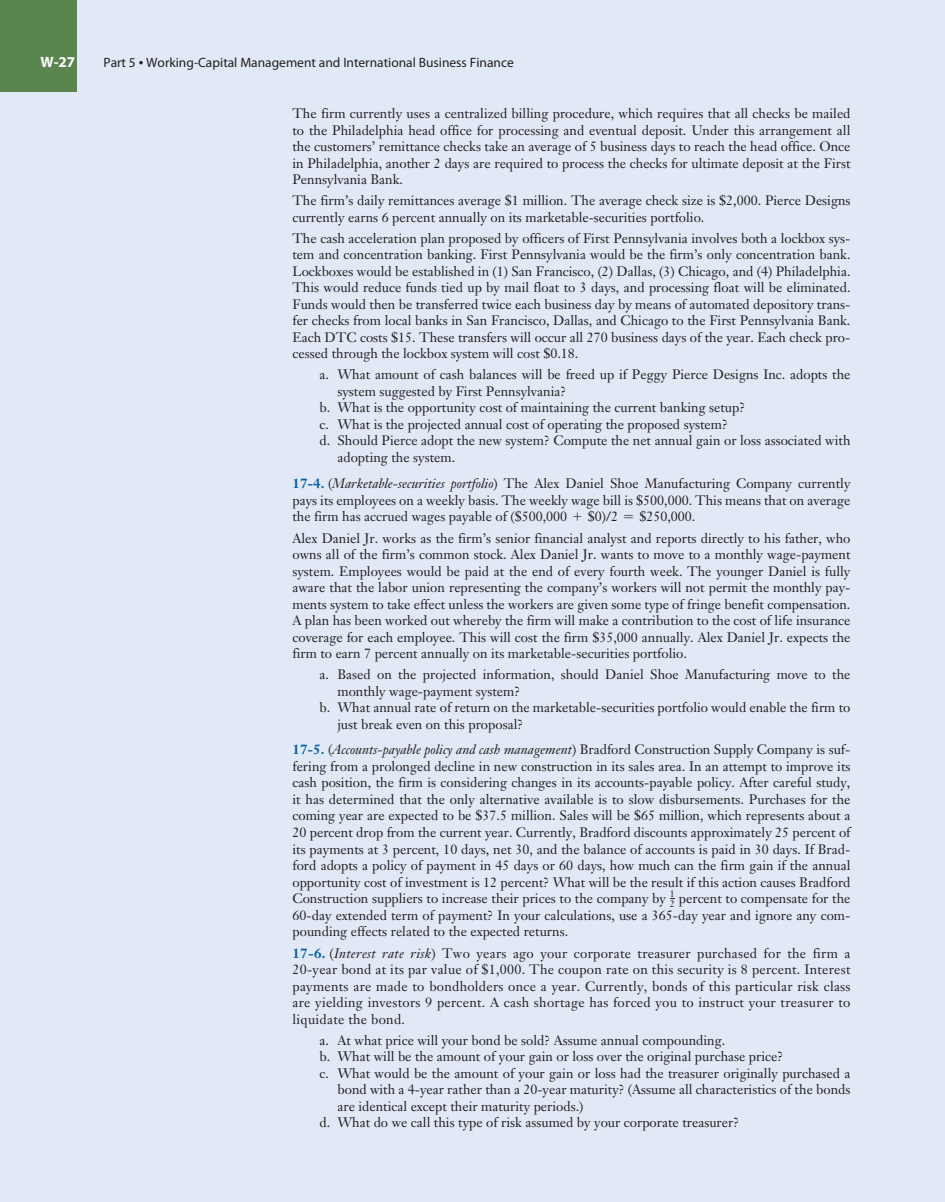
<style>
.page{position:relative;width:945px;height:1202px;background:#fff}
.page>*{position:absolute;margin:0;border:0;box-sizing:border-box;transform-origin:0 0}
.t1{font:700 15px "Myriad Pro";color:#fff}
.t2{font:13.5px/16.5px "Janson Text LT Std";color:#231f20;text-align:justify}
.t3{font:13.5px "Myriad Pro";color:#231f20}
.s1{font-size:16.5px}
.s2{font-weight:700;color:#015ea5}
.s3{font-style:italic}
.s4{font-family:"Pearson MATHPRO02"}
.s5{font-family:"Pearson MATHPRO08"}
</style>
<div class="page">
<div style="left:0;top:0;width:932px;height:1202px;background:#e1e9f6"></div>
<div style="left:932px;top:0;width:13px;height:1202px;background:#e1e9f6"></div>
<div style="left:0;top:0;width:76px;height:92px;background:#5a854e"></div>
<p class="t1" style="left:40px;top:53px;width:36px">W-27</p>
<p class="t3" style="left:104px;top:55px;width:412px">Part 5 <span class="s1">•</span> Working-Capital Management and International Business Finance</p>
<p class="t2" style="left:292px;top:105px;width:560px">The firm currently uses a centralized billing procedure, which requires that all checks be mailed to the Philadelphia head office for processing and eventual deposit. Under this arrangement all the customers’ remittance checks take an average of 5 business days to reach the head office. Once in Philadelphia, another 2 days are required to process the checks for ultimate deposit at the First Pennsylvania Bank.</p>
<p class="t2" style="left:292px;top:192px;width:560px">The firm’s daily remittances average $1 million. The average check size is $2,000. Pierce Designs currently earns 6 percent annually on its marketable-securities portfolio.</p>
<p class="t2" style="left:292px;top:230px;width:560px">The cash acceleration plan proposed by officers of First Pennsylvania involves both a lockbox sys&shy;tem and concentration banking. First Pennsylvania would be the firm’s only concentration bank.<br>Lockboxes would be established in (1) San Francisco, (2) Dallas, (3) Chicago, and (4) Philadelphia.<br>This would reduce funds tied up by mail float to 3 days, and processing float will be eliminated.<br>Funds would then be transferred twice each business day by means of automated depository trans&shy;fer checks from local banks in San Francisco, Dallas, and Chicago to the First Pennsylvania Bank.<br>Each DTC costs $15. These transfers will occur all 270 business days of the year. Each check pro&shy;cessed through the lockbox system will cost $0.18.</p>
<p class="t2" style="left:319px;top:366px;width:533px">a. What amount of cash balances will be freed up if Peggy Pierce Designs Inc. adopts the</p>
<p class="t2" style="left:337px;top:383px;width:230px">system suggested by First Pennsylvania?</p>
<p class="t2" style="left:319px;top:399px;width:427px">b. What is the opportunity cost of maintaining the current banking setup?</p>
<p class="t2" style="left:319px;top:416px;width:410px">c. What is the projected annual cost of operating the proposed system?</p>
<p class="t2" style="left:319px;top:432px;width:533px">d. Should Pierce adopt the new system? Compute the net annual gain or loss associated with</p>
<p class="t2" style="left:337px;top:449px;width:119px">adopting the system.</p>
<p class="t2" style="left:292px;top:475px;width:560px"><span class="s2">17-4.</span> (<span class="s3">Marketable-securities portfolio</span>) The Alex Daniel Shoe Manufacturing Company currently pays its employees on a weekly basis. The weekly wage bill is $500,000. This means that on average the firm has accrued wages payable of ($500,000 <span class="s4">+</span> $0)/2 <span class="s5">=</span> $250,000.</p>
<p class="t2" style="left:292px;top:530px;width:560px">Alex Daniel Jr. works as the firm’s senior financial analyst and reports directly to his father, who owns all of the firm’s common stock. Alex Daniel Jr. wants to move to a monthly wage-payment system. Employees would be paid at the end of every fourth week. The younger Daniel is fully aware that the labor union representing the company’s workers will not permit the monthly pay&shy;ments system to take effect unless the workers are given some type of fringe benefit compensation.<br>A plan has been worked out whereby the firm will make a contribution to the cost of life insurance coverage for each employee. This will cost the firm $35,000 annually. Alex Daniel Jr. expects the firm to earn 7 percent annually on its marketable-securities portfolio.</p>
<p class="t2" style="left:319px;top:666px;width:532px">a. Based on the projected information, should Daniel Shoe Manufacturing move to the</p>
<p class="t2" style="left:337px;top:683px;width:184px">monthly wage-payment system?</p>
<p class="t2" style="left:319px;top:699px;width:532px">b. What annual rate of return on the marketable-securities portfolio would enable the firm to</p>
<p class="t2" style="left:337px;top:716px;width:187px">just break even on this proposal?</p>
<p class="t2" style="left:292px;top:741px;width:560px"><span class="s2">17-5.</span> (<span class="s3">Accounts-payable policy and cash management</span>) Bradford Construction Supply Company is suf&shy;fering from a prolonged decline in new construction in its sales area. In an attempt to improve its cash position, the firm is considering changes in its accounts-payable policy. After careful study, it has determined that the only alternative available is to slow disbursements. Purchases for the coming year are expected to be $37.5 million. Sales will be $65 million, which represents about a 20 percent drop from the current year. Currently, Bradford discounts approximately 25 percent of its payments at 3 percent, 10 days, net 30, and the balance of accounts is paid in 30 days. If Brad&shy;ford adopts a policy of payment in 45 days or 60 days, how much can the firm gain if the annual opportunity cost of investment is 12 percent? What will be the result if this action causes Bradford Construction suppliers to increase their prices to the company by <sup>1</sup></p>
<p class="t2" style="left:293px;top:890px;width:559px;text-indent:377px"><sub>2</sub> percent to compensate for the 60-day extended term of payment? In your calculations, use a 365-day year and ignore any com&shy;pounding effects related to the expected returns.</p>
<p class="t2" style="left:293px;top:944px;width:560px"><span class="s2">17-6.</span> (<span class="s3">Interest rate risk</span>) Two years ago your corporate treasurer purchased for the firm a 20-year bond at its par value of $1,000. The coupon rate on this security is 8 percent. Interest payments are made to bondholders once a year. Currently, bonds of this particular risk class are yielding investors 9 percent. A cash shortage has forced you to instruct your treasurer to liquidate the bond.</p>
<p class="t2" style="left:320px;top:1031px;width:407px">a. At what price will your bond be sold? Assume annual compounding.</p>
<p class="t2" style="left:320px;top:1048px;width:465px">b. What will be the amount of your gain or loss over the original purchase price?</p>
<p class="t2" style="left:320px;top:1064px;width:532px">c. What would be the amount of your gain or loss had the treasurer originally purchased a</p>
<p class="t2" style="left:338px;top:1081px;width:514px">bond with a 4-year rather than a 20-year maturity? (Assume all characteristics of the bonds</p>
<p class="t2" style="left:338px;top:1097px;width:247px">are identical except their maturity periods.)</p>
<p class="t2" style="left:320px;top:1114px;width:421px">d. What do we call this type of risk assumed by your corporate treasurer?</p>
</div>
